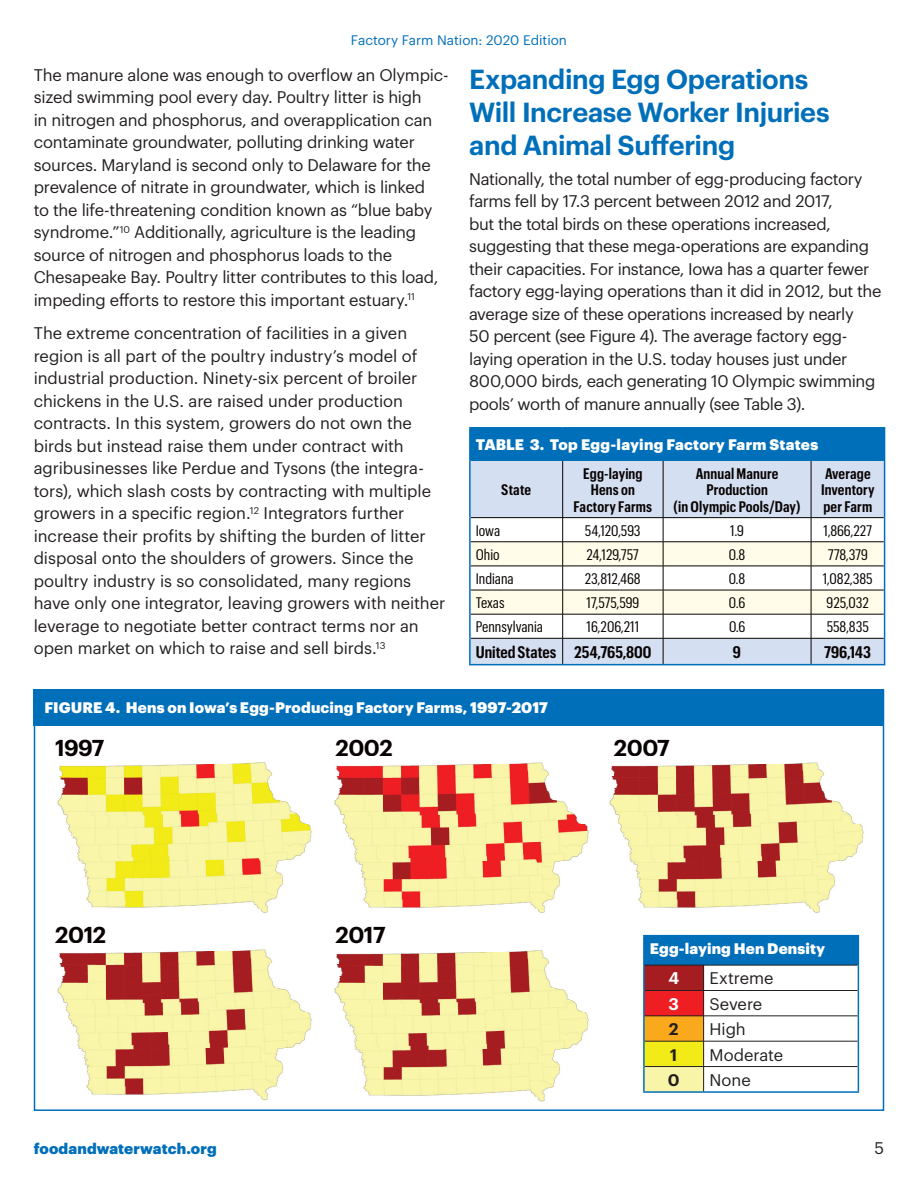
<style>
.page{position:relative;width:918px;height:1188px;background:#fff}
.page>*{position:absolute;margin:0;border:0;box-sizing:border-box;transform-origin:0 0}
.t1{font:600 27px/33px "Graphik";letter-spacing:-.015em;color:#006fba}
.t2{font:600 22.5px "Graphik";letter-spacing:-.02em;color:#080302}
.t3{font:16.5px/22.5px "Graphik";letter-spacing:-.015em;color:#231f20}
.t4{font:600 16.5px "Graphik Cond";color:#080302}
.t5{font:600 16.5px "Graphik";color:#231f20}
.t6{font:600 16.5px "Graphik";color:#fff}
.t7{font:15px "Graphik Cond";color:#080302}
.t8{font:900 15px "Graphik";letter-spacing:.01em;color:#fff}
.t9{font:600 15px/16.5px "Graphik Cond";letter-spacing:.01em;color:#080302;text-align:center}
.t10{font:900 15px "Graphik";letter-spacing:.005em;color:#006fba}
.t11{font:13.5px "Graphik";color:#006fba}
</style>
<div class="page">
<div style="left:34px;top:689px;width:850px;height:36px;background:#006fba"></div>
<img style="left:57px;top:762px;width:255px;height:151px">
<svg style="left:57px;top:781px;width:2px;height:10px"></svg>
<svg style="left:334px;top:762px;width:255px;height:151px"></svg>
<img style="left:609px;top:762px;width:255px;height:151px">
<img style="left:57px;top:949px;width:255px;height:152px">
<img style="left:334px;top:950px;width:255px;height:152px">
<div style="left:470px;top:428px;width:415px;height:32px;background:#006fba"></div>
<div style="left:471px;top:461px;width:413px;height:56px;background:#d4dff1"></div>
<hr style="left:562px;top:461px;width:1px;height:56px;background:#080302">
<hr style="left:663px;top:461px;width:1px;height:56px;background:#080302">
<hr style="left:811px;top:461px;width:1px;height:56px;background:#080302">
<hr style="left:471px;top:517px;width:192px;height:1px;background:#080302">
<hr style="left:663px;top:517px;width:148px;height:1px;background:#080302">
<hr style="left:811px;top:517px;width:73px;height:1px;background:#080302">
<hr style="left:471px;top:460px;width:413px;height:1px;background:#006fba">
<hr style="left:469px;top:427px;width:94px;height:2px;background:#006fba">
<hr style="left:469px;top:429px;width:2px;height:31px;background:#006fba">
<hr style="left:563px;top:427px;width:322px;height:2px;background:#006fba">
<hr style="left:469px;top:460px;width:2px;height:58px;background:#006fba">
<hr style="left:884px;top:460px;width:1px;height:58px;background:#006fba">
<hr style="left:469px;top:518px;width:2px;height:24px;background:#006fba">
<hr style="left:469px;top:542px;width:2px;height:24px;background:#006fba">
<hr style="left:469px;top:566px;width:2px;height:24px;background:#006fba">
<hr style="left:469px;top:590px;width:2px;height:24px;background:#006fba">
<hr style="left:469px;top:614px;width:2px;height:24px;background:#006fba">
<hr style="left:469px;top:638px;width:2px;height:26px;background:#006fba">
<svg style="left:470px;top:518px;width:415px;height:146px"></svg>
<hr style="left:469px;top:664px;width:416px;height:1px;background:#006fba">
<div style="left:644px;top:936px;width:214px;height:29px;background:#006fba"></div>
<div style="left:644px;top:965px;width:60px;height:25px;background:#a61d21"></div>
<div style="left:644px;top:990px;width:60px;height:26px;background:#ee1e23"></div>
<div style="left:644px;top:1016px;width:60px;height:25px;background:#f9a91b"></div>
<div style="left:644px;top:1041px;width:60px;height:26px;background:#f2eb17"></div>
<div style="left:644px;top:1067px;width:60px;height:25px;background:#f9f5a8"></div>
<hr style="left:643px;top:935px;width:61px;height:1px;background:#006fba">
<hr style="left:643px;top:936px;width:2px;height:29px;background:#006fba">
<hr style="left:704px;top:935px;width:155px;height:1px;background:#006fba">
<hr style="left:643px;top:965px;width:2px;height:25px;background:#006fba">
<hr style="left:643px;top:990px;width:2px;height:26px;background:#006fba">
<hr style="left:643px;top:1016px;width:2px;height:25px;background:#006fba">
<hr style="left:643px;top:1041px;width:2px;height:26px;background:#006fba">
<hr style="left:643px;top:1067px;width:2px;height:24px;background:#006fba">
<svg style="left:858px;top:936px;width:1px;height:155px"></svg>
<hr style="left:643px;top:1091px;width:216px;height:2px;background:#006fba">
<hr style="left:645px;top:965px;width:213px;height:1px;background:#231f20">
<hr style="left:645px;top:990px;width:213px;height:1px;background:#231f20">
<hr style="left:645px;top:1016px;width:213px;height:1px;background:#231f20">
<hr style="left:645px;top:1041px;width:213px;height:1px;background:#231f20">
<hr style="left:645px;top:1066px;width:213px;height:1px;background:#231f20">
<svg style="left:703px;top:965px;width:1px;height:126px"></svg>
<p class="t11" style="left:351px;top:34px;width:218px">Factory Farm Nation: 2020 Edition</p>
<p class="t3" style="left:34px;top:65px;width:417px">The manure alone was enough to overflow an Olympic&shy;sized swimming pool every day. Poultry litter is high<br>in nitrogen and phosphorus, and overapplication can contaminate groundwater, polluting drinking water sources. Maryland is second only to Delaware for the prevalence of nitrate in groundwater, which is linked<br>to the life-threatening condition known as “blue baby syndrome.”<sup>10</sup> Additionally, agriculture is the leading source of nitrogen and phosphorus loads to the Chesapeake Bay. Poultry litter contributes to this load, impeding efforts to restore this important estuary.<sup>11</sup></p>
<p class="t3" style="left:34px;top:323px;width:413px">The extreme concentration of facilities in a given region is all part of the poultry industry’s model of industrial production. Ninety-six percent of broiler chickens in the U.S. are raised under production contracts. In this system, growers do not own the birds but instead raise them under contract with agribusinesses like Perdue and Tysons (the integra&shy;tors), which slash costs by contracting with multiple growers in a specific region.<sup>12</sup> Integrators further increase their profits by shifting the burden of litter disposal onto the shoulders of growers. Since the poultry industry is so consolidated, many regions have only one integrator, leaving growers with neither leverage to negotiate better contract terms nor an open market on which to raise and sell birds.<sup>13</sup></p>
<h1 class="t1" style="left:469px;top:65px;width:362px">Expanding Egg Operations<br>Will Increase Worker Injuries and Animal Suffering</h1>
<p class="t3" style="left:469px;top:168px;width:414px">Nationally, the total number of egg-producing factory farms fell by 17.3 percent between 2012 and 2017,<br>but the total birds on these operations increased, suggesting that these mega-operations are expanding their capacities. For instance, Iowa has a quarter fewer factory egg-laying operations than it did in 2012, but the average size of these operations increased by nearly<br>50 percent (see Figure 4). The average factory egg&shy;laying operation in the U.S. today houses just under 800,000 birds, each generating 10 Olympic swimming pools’ worth of manure annually (see Table 3).</p>
<p class="t8" style="left:476px;top:439px;width:344px">TABLE 3. Top Egg-laying Factory Farm States</p>
<p class="t9" style="left:501px;top:482px;width:31px">State</p>
<p class="t9" style="left:573px;top:466px;width:80px">Egg-laying<br>Hens on<br>Factory Farms</p>
<p class="t9" style="left:674px;top:466px;width:128px">Annual Manure<br>Production<br>(in Olympic Pools/Day)</p>
<p class="t9" style="left:821px;top:466px;width:55px;text-align:left">Average<br>Inventory per Farm</p>
<p class="t7" style="left:476px;top:524px;width:26px">Iowa</p>
<p class="t7" style="left:585px;top:524px;width:57px">54,120,593</p>
<p class="t7" style="left:730px;top:524px;width:15px">1.9</p>
<p class="t7" style="left:824px;top:524px;width:50px">1,866,227</p>
<p class="t7" style="left:476px;top:548px;width:25px">Ohio</p>
<p class="t7" style="left:587px;top:548px;width:54px">24,129,757</p>
<p class="t7" style="left:729px;top:548px;width:18px">0.8</p>
<p class="t7" style="left:828px;top:548px;width:42px">778,379</p>
<p class="t7" style="left:476px;top:572px;width:39px">Indiana</p>
<p class="t7" style="left:585px;top:572px;width:57px">23,812,468</p>
<p class="t7" style="left:729px;top:572px;width:18px">0.8</p>
<p class="t7" style="left:823px;top:572px;width:51px">1,082,385</p>
<p class="t7" style="left:476px;top:597px;width:30px">Texas</p>
<p class="t7" style="left:586px;top:597px;width:54px">17,575,599</p>
<p class="t7" style="left:729px;top:597px;width:18px">0.6</p>
<p class="t7" style="left:827px;top:597px;width:44px">925,032</p>
<p class="t7" style="left:476px;top:621px;width:69px">Pennsylvania</p>
<p class="t7" style="left:587px;top:621px;width:54px">16,206,211</p>
<p class="t7" style="left:729px;top:621px;width:18px">0.6</p>
<p class="t7" style="left:827px;top:621px;width:44px">558,835</p>
<p class="t4" style="left:476px;top:645px;width:177px">United States 254,765,800</p>
<p class="t4" style="left:733px;top:645px;width:10px">9</p>
<p class="t4" style="left:824px;top:645px;width:48px">796,143</p>
<p class="t8" style="left:44px;top:701px;width:505px">FIGURE 4. Hens on Iowa’s Egg-Producing Factory Farms, 1997-2017</p>
<h2 class="t2" style="left:55px;top:739px;width:51px">1997</h2>
<h2 class="t2" style="left:336px;top:739px;width:59px">2002</h2>
<h2 class="t2" style="left:614px;top:739px;width:57px">2007</h2>
<h2 class="t2" style="left:55px;top:926px;width:52px">2012</h2>
<h2 class="t2" style="left:336px;top:926px;width:52px">2017</h2>
<p class="t8" style="left:650px;top:942px;width:177px">Egg-laying Hen Density</p>
<p class="t6" style="left:668px;top:972px;width:12px">4</p>
<p class="t3" style="left:710px;top:968px;width:65px">Extreme</p>
<p class="t6" style="left:669px;top:997px;width:12px">3</p>
<p class="t3" style="left:710px;top:994px;width:54px">Severe</p>
<p class="t5" style="left:669px;top:1022px;width:11px">2</p>
<p class="t3" style="left:710px;top:1019px;width:38px">High</p>
<p class="t5" style="left:670px;top:1048px;width:9px">1</p>
<p class="t3" style="left:710px;top:1044px;width:75px">Moderate</p>
<p class="t5" style="left:668px;top:1073px;width:13px">0</p>
<p class="t3" style="left:710px;top:1070px;width:43px">None</p>
<p class="t10" style="left:34px;top:1142px;width:184px">foodandwaterwatch.org</p>
<p class="t3" style="left:875px;top:1138px;width:11px">5</p>
</div>
